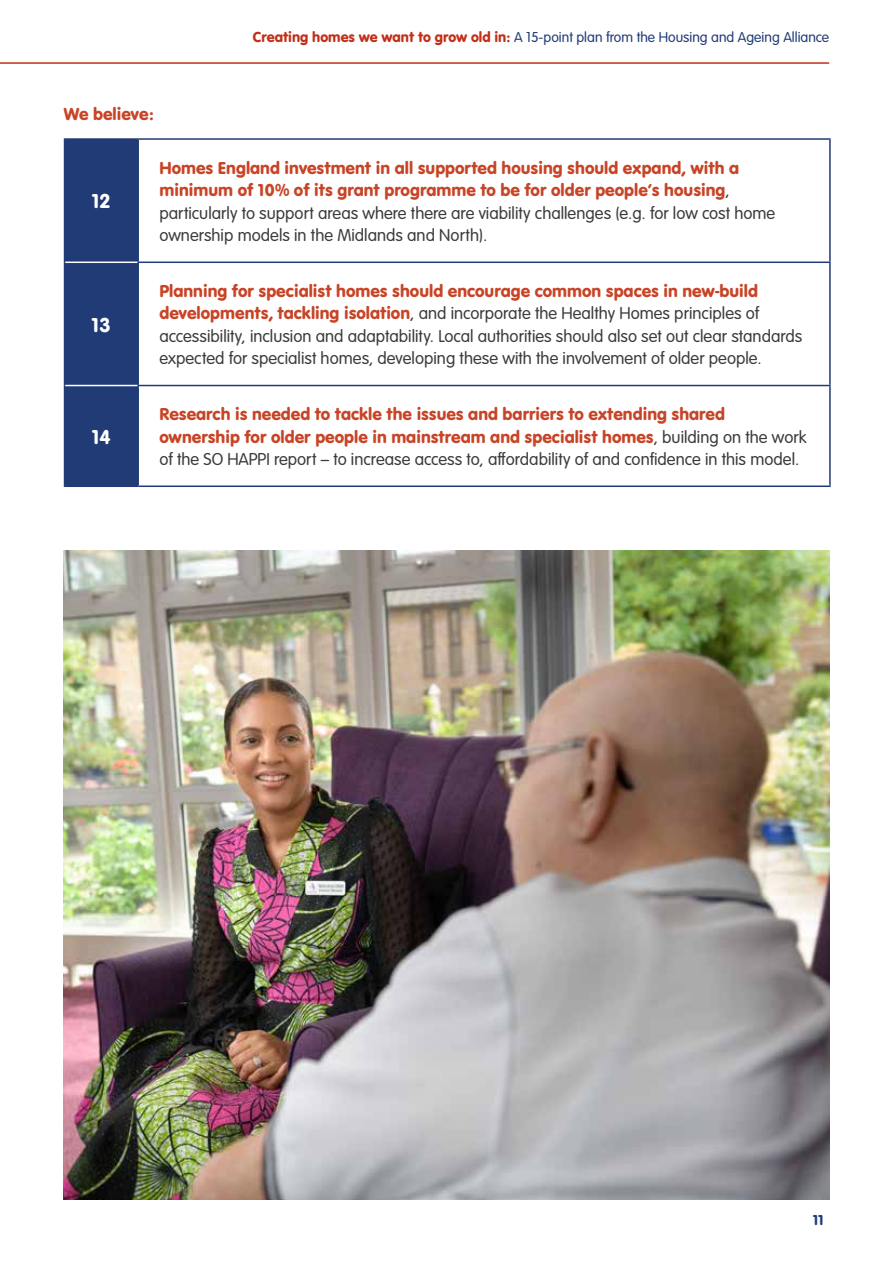
<style>
.page{position:relative;width:893px;height:1263px;background:#fff}
.page>*{position:absolute;margin:0;border:0;box-sizing:border-box;transform-origin:0 0}
.t1{font:21px "VAG Rundschrift D";color:#fff}
.t2{font:18px/22.5px "VAG Rundschrift D";color:#c84426}
.t3{font:300 18px/22.5px "VAG Rundschrift D";color:#3c3c3b}
.t4{font:300 15px "VAG Rundschrift D";color:#203b75}
.t5{font:15px "VAG Rundschrift D";color:#203b75}
.s1{font-weight:400;color:#c22f18}
.s2{font-weight:300;color:#3c3c3b}
.s3{font-weight:400;color:#c84426}
</style>
<div class="page">
<hr style="left:0;top:62px;width:829px;height:2px;background:#c22f18">
<div style="left:65px;top:140px;width:72px;height:345px;background:#203b75"></div>
<hr style="left:64px;top:138px;width:74px;height:2px;background:#203b75">
<hr style="left:64px;top:140px;width:1px;height:122px;background:#203b75">
<hr style="left:138px;top:138px;width:693px;height:2px;background:#203b75">
<hr style="left:137px;top:140px;width:2px;height:121px;background:#203b75">
<hr style="left:829px;top:140px;width:2px;height:121px;background:#203b75">
<hr style="left:64px;top:262px;width:1px;height:123px;background:#203b75">
<hr style="left:137px;top:261px;width:694px;height:2px;background:#203b75">
<hr style="left:137px;top:263px;width:2px;height:122px;background:#203b75">
<hr style="left:829px;top:263px;width:2px;height:122px;background:#203b75">
<hr style="left:64px;top:385px;width:1px;height:100px;background:#203b75">
<hr style="left:137px;top:385px;width:694px;height:1px;background:#203b75">
<hr style="left:137px;top:386px;width:2px;height:99px;background:#203b75">
<hr style="left:829px;top:386px;width:2px;height:99px;background:#203b75">
<hr style="left:64px;top:485px;width:74px;height:2px;background:#203b75">
<hr style="left:138px;top:485px;width:693px;height:2px;background:#203b75">
<hr style="left:65px;top:261px;width:72px;height:2px;background:#fff">
<hr style="left:65px;top:385px;width:72px;height:1px;background:#fff">
<img style="left:64px;top:550px;width:765px;height:649px">
<p class="t2" style="left:64px;top:102px;width:92px">We believe:</p>
<p class="t4" style="left:253px;top:29px;width:578px"><span class="s1">Creating homes we want to grow old in:</span> A 15-point plan from the Housing and Ageing Alliance</p>
<p class="t1" style="left:92px;top:189px;width:20px">12</p>
<p class="t1" style="left:92px;top:312px;width:21px">13</p>
<p class="t1" style="left:92px;top:424px;width:20px">14</p>
<p class="t2" style="left:159px;top:156px;width:617px">Homes England investment in all supported housing should expand, with a minimum of 10% of its grant programme to be for older people’s housing<span class="s2">, particularly to support areas where there are viability challenges (e.g. for low cost home ownership models in the Midlands and North).</span></p>
<p class="t3" style="left:159px;top:280px;width:644px"><span class="s3">Planning for specialist homes should encourage common spaces in new-build developments, tackling isolation</span>, and incorporate the Healthy Homes principles of accessibility, inclusion and adaptability. Local authorities should also set out clear standards expected for specialist homes, developing these with the involvement of older people.</p>
<p class="t2" style="left:159px;top:403px;width:649px">Research is needed to tackle the issues and barriers to extending shared ownership for older people in mainstream and specialist homes<span class="s2">, building on the work of the SO HAPPI report – to increase access to, affordability of and confidence in this model.</span></p>
<p class="t5" style="left:813px;top:1211px;width:12px">11</p>
</div>
